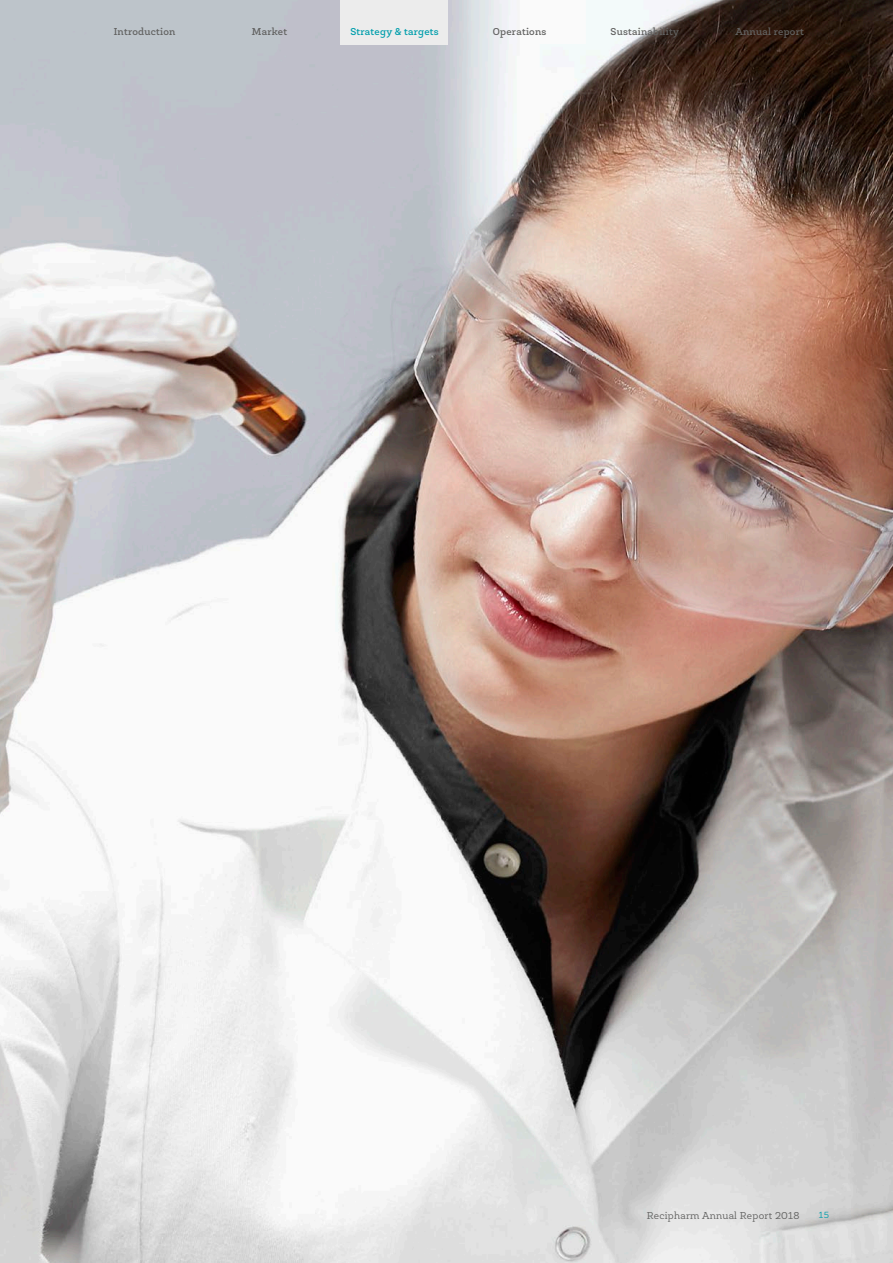
<style>
.page{position:relative;width:893px;height:1263px;background:#fff}
.page>*{position:absolute;margin:0;border:0;box-sizing:border-box;transform-origin:0 0}
.t1{font:500 10.2px "Newslab";letter-spacing:.025em;color:#626261}
.t2{font:10.2px "Newslab";letter-spacing:.025em;color:#626261}
.t3{font:500 10.2px "Newslab";letter-spacing:.025em;color:#009eac}
.t4{font:9px "Newslab";color:#009eac}
</style>
<div class="page">
<img style="left:0;top:0;width:893px;height:1263px">
<div style="left:341px;top:0;width:107px;height:45px;background:#ececec"></div>
<p class="t1" style="left:114px;top:25px;width:63px">Introduction</p>
<p class="t1" style="left:252px;top:25px;width:37px">Market</p>
<p class="t1" style="left:493px;top:25px;width:55px">Operations</p>
<p class="t1" style="left:610px;top:25px;width:70px">Sustainability</p>
<p class="t1" style="left:735px;top:25px;width:70px">Annual report</p>
<p class="t3" style="left:350px;top:25px;width:90px">Strategy &amp; targets</p>
<p class="t2" style="left:647px;top:1209px;width:154px">Recipharm Annual Report 2018</p>
<p class="t4" style="left:819px;top:1209px;width:12px">15</p>
</div>
